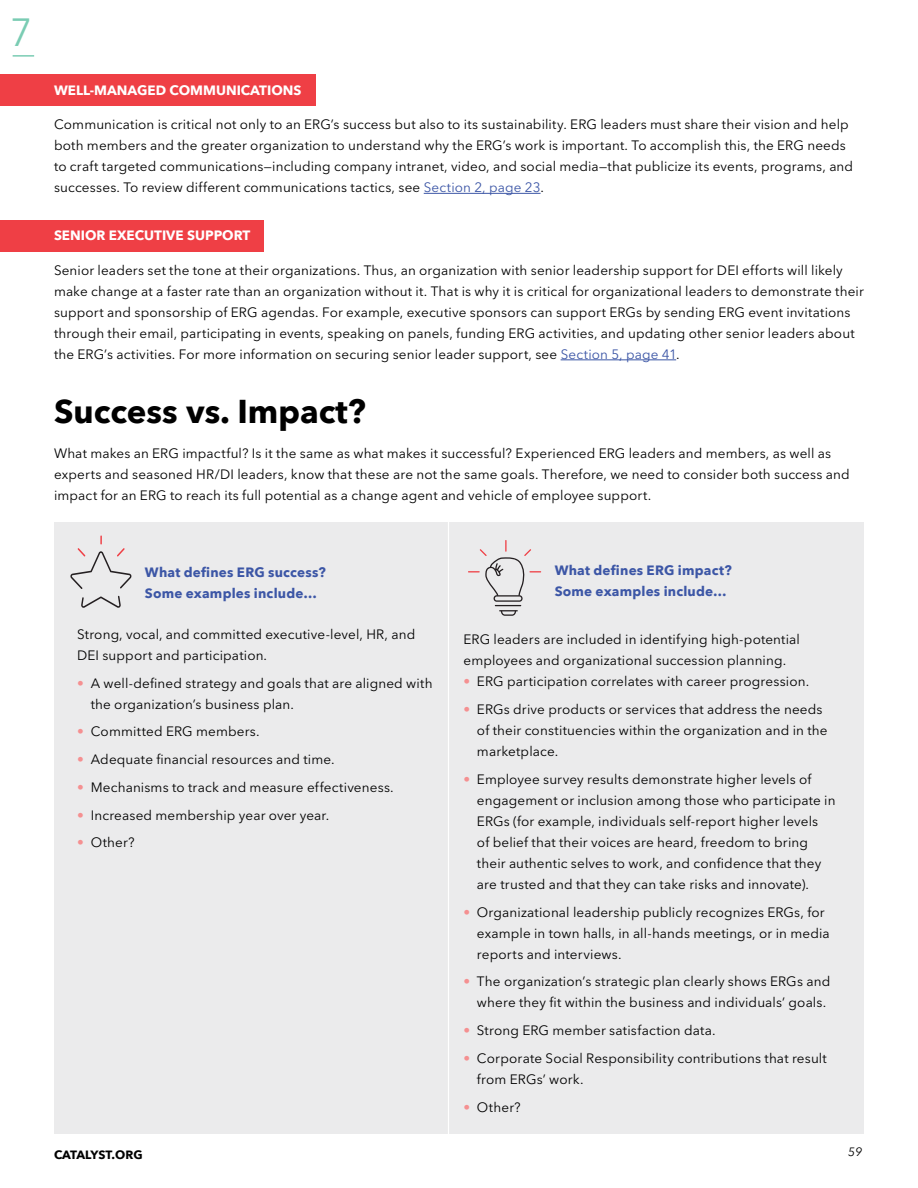
<style>
.page{position:relative;width:918px;height:1188px;background:#fff}
.page>*{position:absolute;margin:0;border:0;box-sizing:border-box;transform-origin:0 0}
.t1{font:39px "Avenir Next LT Pro";color:#7accb3}
.t2{font:700 33px "Avenir Next";color:#000}
.t3{font:13.5px/21px "Avenir Next LT Pro";letter-spacing:.01em;color:#000}
.t4{font:700 13.5px/21px "Avenir Next";letter-spacing:.015em;color:#3c56a6}
.t5{font:700 13.5px "Avenir Next";color:#fff}
.t6{font:700 12px "Avenir Next";letter-spacing:-.01em;color:#000}
.t7{font:italic 12px "Avenir Next LT Pro";color:#000}
.s1{color:#3c56a6}
.s2{color:#f59091}
</style>
<div class="page">
<hr style="left:13px;top:55px;width:21px;height:2px;background:#7accb3">
<div style="left:54px;top:522px;width:810px;height:612px;background:#ebebec"></div>
<svg style="left:468px;top:540px;width:73px;height:76px"></svg>
<svg style="left:81px;top:596px;width:40px;height:12px"></svg>
<svg style="left:70px;top:535px;width:62px;height:54px"></svg>
<hr style="left:448px;top:510px;width:1px;height:678px;background:#fff">
<div style="left:0;top:74px;width:315px;height:32px;background:#ef3f45"></div>
<hr style="left:424px;top:193px;width:117px;height:1px;background:#3c56a6">
<div style="left:0;top:220px;width:264px;height:32px;background:#ef3f45"></div>
<hr style="left:561px;top:360px;width:115px;height:1px;background:#3c56a6">
<h1 class="t1" style="left:10px;top:9px;width:24px">7</h1>
<p class="t5" style="left:54px;top:78px;width:249px">WELL-MANAGED COMMUNICATIONS</p>
<p class="t3" style="left:54px;top:114px;width:801px">Communication is critical not only to an ERG’s success but also to its sustainability. ERG leaders must share their vision and help both members and the greater organization to understand why the ERG’s work is important. To accomplish this, the ERG needs to craft targeted communications—including company intranet, video, and social media—that publicize its events, programs, and successes. To review different communications tactics, see <span class="s1">Section 2, page 23</span>.</p>
<p class="t5" style="left:54px;top:224px;width:198px">SENIOR EXECUTIVE SUPPORT</p>
<p class="t3" style="left:54px;top:259px;width:811px">Senior leaders set the tone at their organizations. Thus, an organization with senior leadership support for DEI efforts will likely make change at a faster rate than an organization without it. That is why it is critical for organizational leaders to demonstrate their support and sponsorship of ERG agendas. For example, executive sponsors can support ERGs by sending ERG event invitations through their email, participating in events, speaking on panels, funding ERG activities, and updating other senior leaders about the ERG’s activities. For more information on securing senior leader support, see <span class="s1">Section 5, page 41</span>.</p>
<h2 class="t2" style="left:54px;top:383px;width:313px">Success vs. Impact?</h2>
<p class="t3" style="left:54px;top:442px;width:797px">What makes an ERG impactful? Is it the same as what makes it successful? Experienced ERG leaders and members, as well as experts and seasoned HR/DI leaders, know that these are not the same goals. Therefore, we need to consider both success and impact for an ERG to reach its full potential as a change agent and vehicle of employee support.</p>
<p class="t4" style="left:145px;top:562px;width:182px">What defines ERG success?<br>Some examples include…</p>
<p class="t3" style="left:77px;top:624px;width:340px">Strong, vocal, and committed executive-level, HR, and<br>DEI support and participation.</p>
<p class="t3" style="left:91px;top:672px;width:343px;text-indent:-14px"><span class="s2">•</span> A well-defined strategy and goals that are aligned with the organization’s business plan.</p>
<p class="t3" style="left:77px;top:721px;width:184px"><span class="s2">•</span> Committed ERG members.</p>
<p class="t3" style="left:77px;top:749px;width:259px"><span class="s2">•</span> Adequate financial resources and time.</p>
<p class="t3" style="left:77px;top:777px;width:318px"><span class="s2">•</span> Mechanisms to track and measure effectiveness.</p>
<p class="t3" style="left:77px;top:805px;width:254px"><span class="s2">•</span> Increased membership year over year.</p>
<p class="t3" style="left:77px;top:832px;width:59px"><span class="s2">•</span> Other?</p>
<p class="t4" style="left:555px;top:559px;width:179px">What defines ERG impact?<br>Some examples include…</p>
<p class="t3" style="left:463px;top:629px;width:338px">ERG leaders are included in identifying high-potential employees and organizational succession planning.</p>
<p class="t3" style="left:463px;top:671px;width:347px"><span class="s2">•</span> ERG participation correlates with career progression.</p>
<p class="t3" style="left:477px;top:699px;width:352px;text-indent:-14px"><span class="s2">•</span> ERGs drive products or services that address the needs of their constituencies within the organization and in the marketplace.</p>
<p class="t3" style="left:477px;top:769px;width:360px;text-indent:-14px"><span class="s2">•</span> Employee survey results demonstrate higher levels of engagement or inclusion among those who participate in ERGs (for example, individuals self-report higher levels<br>of belief that their voices are heard, freedom to bring their authentic selves to work, and confidence that they are trusted and that they can take risks and innovate).</p>
<p class="t3" style="left:477px;top:901px;width:354px;text-indent:-14px"><span class="s2">•</span> Organizational leadership publicly recognizes ERGs, for example in town halls, in all-hands meetings, or in media reports and interviews.</p>
<p class="t3" style="left:477px;top:971px;width:355px;text-indent:-14px"><span class="s2">•</span> The organization’s strategic plan clearly shows ERGs and where they fit within the business and individuals’ goals.</p>
<p class="t3" style="left:463px;top:1020px;width:254px"><span class="s2">•</span> Strong ERG member satisfaction data.</p>
<p class="t3" style="left:477px;top:1048px;width:351px;text-indent:-14px"><span class="s2">•</span> Corporate Social Responsibility contributions that result from ERGs’ work.</p>
<p class="t3" style="left:463px;top:1096px;width:59px"><span class="s2">•</span> Other?</p>
<p class="t6" style="left:54px;top:1144px;width:90px">CATALYST.ORG</p>
<p class="t7" style="left:848px;top:1145px;width:15px">59</p>
</div>
